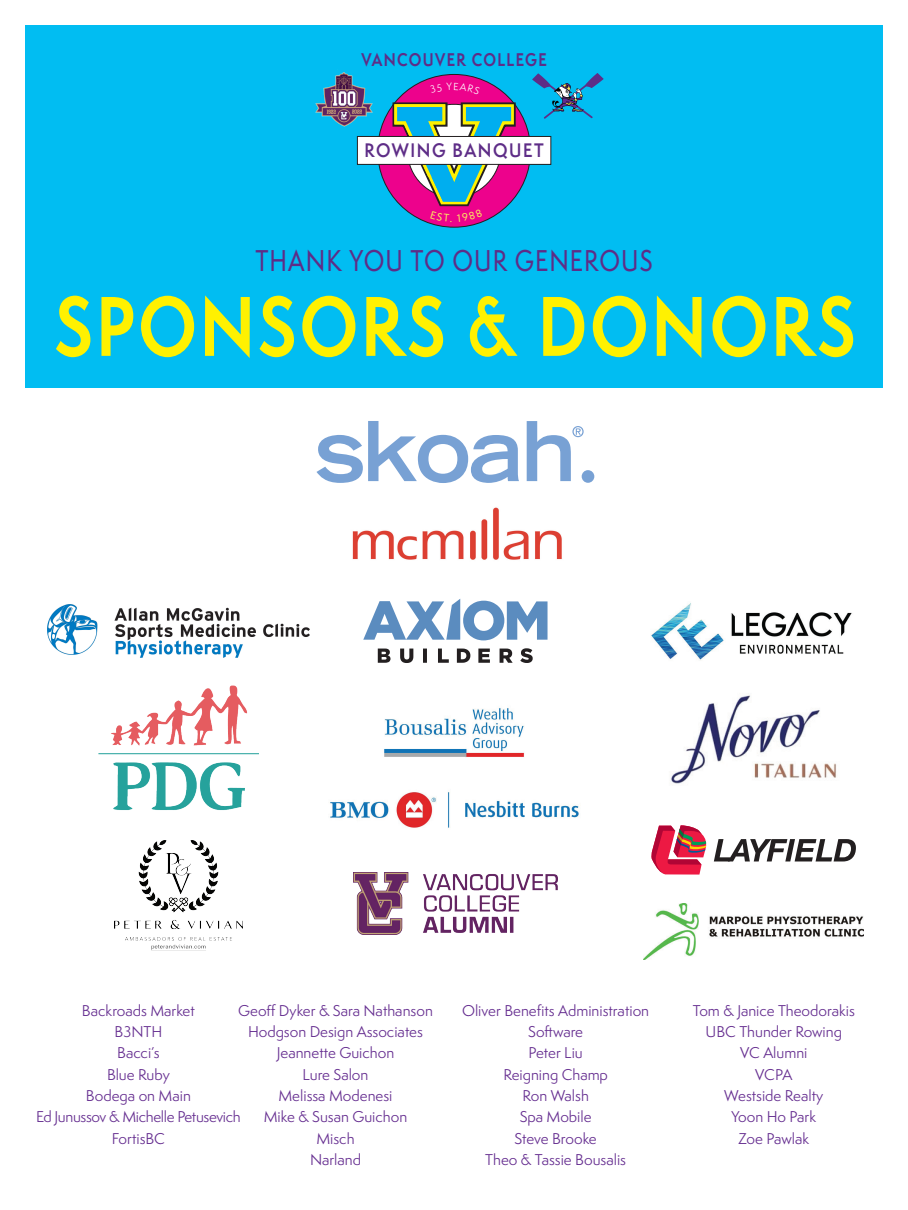
<style>
.page{position:relative;width:908px;height:1210px;background:#fff}
.page>*{position:absolute;margin:0;border:0;box-sizing:border-box;transform-origin:0 0}
.t1{font:700 77.7px "Semplicita Pro";letter-spacing:.05em;color:#fff101;scale:.82 1}
.t2{font:500 27.65px "Semplicita Pro";letter-spacing:.05em;color:#5e2d87;scale:.82 1}
.t3{font:600 18.02px "Semplicita Pro";letter-spacing:.1em;color:#5e2d87;scale:.88 1}
.t4{font:700 16.9px "Semplicita Pro";letter-spacing:.1em;color:#5e2d87;scale:.82 1}
.t5{font:14.35px/21.3px "Semplicita Pro";color:#642c8f;text-align:center}
</style>
<div class="page">
<div style="left:25px;top:25px;width:857px;height:363px;background:#01bdf2"></div>
<svg style="left:377px;top:74px;width:153px;height:153px"></svg>
<div style="left:357px;top:136px;width:193px;height:28px;background:#fff"></div>
<div style="left:357px;top:136px;width:194px;height:29px;border:1px solid #231f20"></div>
<img style="left:47px;top:604px;width:262px;height:53px">
<img style="left:651px;top:603px;width:201px;height:57px">
<img style="left:352px;top:507px;width:210px;height:53px">
<img style="left:670px;top:695px;width:167px;height:89px">
<img style="left:98px;top:685px;width:161px;height:125px">
<svg style="left:532px;top:73px;width:71px;height:46px"></svg>
<img style="left:315px;top:72px;width:58px;height:55px">
<svg style="left:651px;top:825px;width:55px;height:49px"></svg>
<svg style="left:714px;top:839px;width:141px;height:22px"></svg>
<svg style="left:377px;top:648px;width:155px;height:15px"></svg>
<svg style="left:363px;top:599px;width:184px;height:41px"></svg>
<img style="left:353px;top:872px;width:204px;height:62px">
<svg style="left:316px;top:421px;width:203px;height:62px"></svg>
<div style="left:581px;top:470px;width:13px;height:13px;background:#78a1d4;border-radius:50%"></div>
<svg style="left:526px;top:421px;width:57px;height:60px"></svg>
<img style="left:114px;top:840px;width:128px;height:111px">
<img style="left:643px;top:903px;width:220px;height:56px">
<img style="left:330px;top:708px;width:249px;height:120px">
<svg style="left:387px;top:82px;width:133px;height:140px"></svg>
<p class="t4" style="left:361px;top:47px;width:228px">VANCOUVER COLLEGE</p>
<p class="t3" style="left:364px;top:137px;width:205px">ROWING BANQUET</p>
<h2 class="t2" style="left:255px;top:241px;width:486px">THANK YOU TO OUR GENEROUS</h2>
<h1 class="t1" style="left:55px;top:268px;width:978px">SPONSORS &amp; DONORS</h1>
<p class="t5" style="left:36px;top:999px;width:206px">Backroads Market<br>B3NTH<br>Bacci’s<br>Blue Ruby<br>Bodega on Main<br>Ed Junussov &amp; Michelle Petusevich<br>FortisBC</p>
<p class="t5" style="left:238px;top:999px;width:196px">Geoff Dyker &amp; Sara Nathanson<br>Hodgson Design Associates<br>Jeannette Guichon<br>Lure Salon<br>Melissa Modenesi<br>Mike &amp; Susan Guichon<br>Misch<br>Narland</p>
<p class="t5" style="left:462px;top:999px;width:188px">Oliver Benefits Administration<br>Software<br>Peter Liu<br>Reigning Champ<br>Ron Walsh<br>Spa Mobile<br>Steve Brooke<br>Theo &amp; Tassie Bousalis</p>
<p class="t5" style="left:692px;top:999px;width:164px">Tom &amp; Janice Theodorakis<br>UBC Thunder Rowing<br>VC Alumni<br>VCPA<br>Westside Realty<br>Yoon Ho Park<br>Zoe Pawlak</p>
</div>
